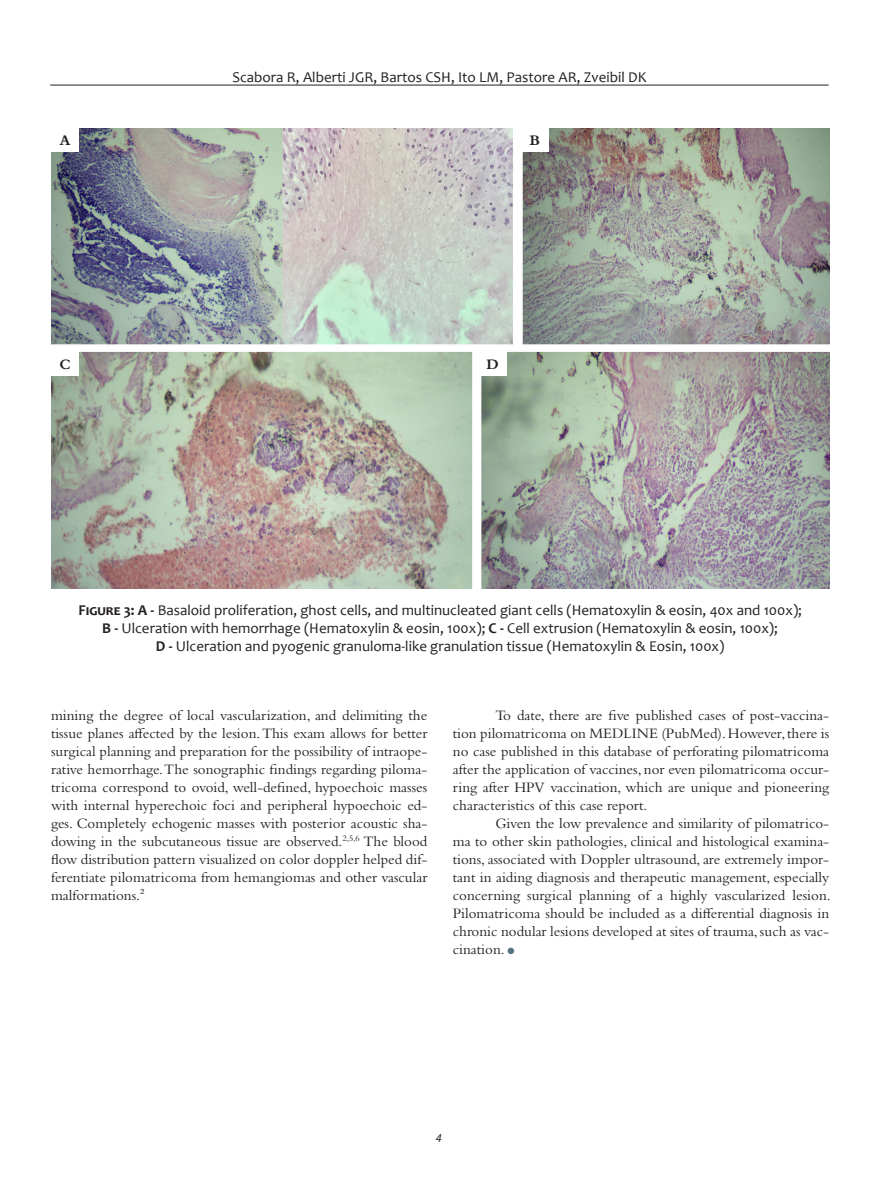
<style>
.page{position:relative;width:893px;height:1191px;background:#fff}
.page>*{position:absolute;margin:0;border:0;box-sizing:border-box;transform-origin:0 0}
.Normal1{font:15px/18px "Bembo Std";color:#231f20;text-align:justify}
.t1{font:15px "Candara";color:#231f20}
.t2{font:700 15px "Bembo Std";color:#231f20}
.t3{font:italic 12px "Myriad Pro";color:#231f20}
.s1{font-weight:700}
.s2{color:#557482}
</style>
<div class="page">
<hr style="left:50px;top:85px;width:779px;height:1px;background:#231f20">
<img style="left:51px;top:128px;width:778px;height:460px">
<div style="left:51px;top:128px;width:28px;height:24px;background:#fff"></div>
<div style="left:521px;top:128px;width:28px;height:24px;background:#fff"></div>
<div style="left:51px;top:351px;width:28px;height:25px;background:#fff"></div>
<div style="left:479px;top:351px;width:28px;height:25px;background:#fff"></div>
<p class="t1" style="left:232px;top:67px;width:416px">Scabora R, Alberti JGR, Bartos CSH, Ito LM, Pastore AR, Zveibil DK</p>
<p class="t2" style="left:59px;top:132px;width:13px">A</p>
<p class="t2" style="left:530px;top:132px;width:12px">B</p>
<p class="t2" style="left:59px;top:355px;width:13px">C</p>
<p class="t2" style="left:486px;top:356px;width:14px">D</p>
<p class="t1" style="left:78px;top:601px;width:725px"><span class="s1">Figure 3: A -</span> Basaloid proliferation, ghost cells, and multinucleated giant cells (Hematoxylin &amp; eosin, 40x and 100x);</p>
<p class="t1" style="left:102px;top:619px;width:677px"><span class="s1">B -</span> Ulceration with hemorrhage (Hematoxylin &amp; eosin, 100x); <span class="s1">C -</span> Cell extrusion (Hematoxylin &amp; eosin, 100x);</p>
<p class="t1" style="left:156px;top:637px;width:570px"><span class="s1">D -</span> Ulceration and pyogenic granuloma-like granulation tissue (Hematoxylin &amp; Eosin, 100x)</p>
<p class="Normal1" style="left:51px;top:706px;width:378px">mining the degree of local vascularization, and delimiting the tissue planes affected by the lesion. This exam allows for better surgical planning and preparation for the possibility of intraope&shy;rative hemorrhage. The sonographic findings regarding piloma&shy;tricoma correspond to ovoid, well-defined, hypoechoic masses with internal hyperechoic foci and peripheral hypoechoic ed&shy;ges. Completely echogenic masses with posterior acoustic sha&shy;dowing in the subcutaneous tissue are observed.<sup>2,5,6</sup> The blood flow distribution pattern visualized on color doppler helped dif&shy;ferentiate pilomatricoma from hemangiomas and other vascular malformations.²</p>
<p class="Normal1" style="left:453px;top:706px;width:378px;text-indent:43px">To date, there are five published cases of post-vaccina&shy;tion pilomatricoma on MEDLINE (PubMed). However, there is no case published in this database of perforating pilomatricoma after the application of vaccines, nor even pilomatricoma occur&shy;ring after HPV vaccination, which are unique and pioneering characteristics of this case report.</p>
<p class="Normal1" style="left:453px;top:814px;width:379px;text-indent:43px">Given the low prevalence and similarity of pilomatrico&shy;ma to other skin pathologies, clinical and histological examina&shy;tions, associated with Doppler ultrasound, are extremely impor&shy;tant in aiding diagnosis and therapeutic management, especially concerning surgical planning of a highly vascularized lesion.<br>Pilomatricoma should be included as a differential diagnosis in chronic nodular lesions developed at sites of trauma, such as vac&shy;cination. <span class="s2">●</span></p>
<p class="t3" style="left:436px;top:1130px;width:7px">4</p>
</div>
